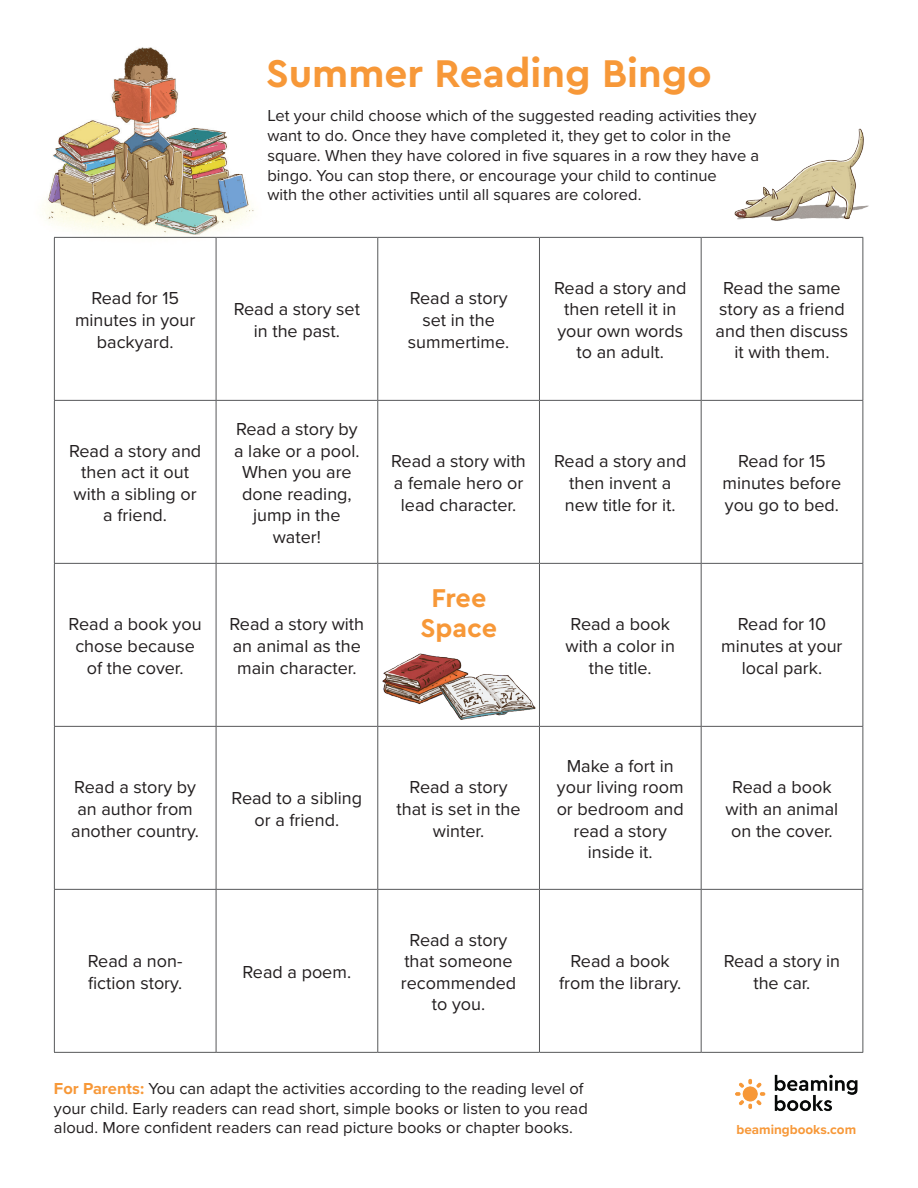
<style>
.page{position:relative;width:918px;height:1188px;background:#fff}
.page>*{position:absolute;margin:0;border:0;box-sizing:border-box;transform-origin:0 0}
.t1{font:700 40.5px "Cera PRO";color:#f79838}
.t2{font:700 27px/30px "Cera PRO";color:#f79838;text-align:center}
.t3{font:18px/21.6px "Proxima Nova";color:#231f20;text-align:center}
.t4{font:16.5px/19.8px "Proxima Nova";color:#231f20}
.t5{font:700 13.5px "Proxima Nova";color:#f79838}
.s1{font-weight:700;color:#f79838}
</style>
<div class="page">
<img style="left:42px;top:47px;width:220px;height:200px">
<hr style="left:54px;top:237px;width:162px;height:1px;background:#57585a">
<hr style="left:54px;top:238px;width:1px;height:162px;background:#57585a">
<hr style="left:216px;top:237px;width:162px;height:1px;background:#57585a">
<hr style="left:216px;top:238px;width:1px;height:162px;background:#57585a">
<hr style="left:378px;top:237px;width:161px;height:1px;background:#57585a">
<hr style="left:377px;top:238px;width:1px;height:162px;background:#57585a">
<hr style="left:539px;top:237px;width:162px;height:1px;background:#57585a">
<hr style="left:539px;top:238px;width:1px;height:162px;background:#57585a">
<hr style="left:701px;top:237px;width:162px;height:1px;background:#57585a">
<hr style="left:701px;top:238px;width:1px;height:162px;background:#57585a">
<hr style="left:862px;top:238px;width:1px;height:162px;background:#57585a">
<hr style="left:54px;top:400px;width:162px;height:1px;background:#57585a">
<hr style="left:54px;top:401px;width:1px;height:162px;background:#57585a">
<hr style="left:216px;top:400px;width:162px;height:1px;background:#57585a">
<hr style="left:216px;top:401px;width:1px;height:162px;background:#57585a">
<hr style="left:378px;top:400px;width:161px;height:1px;background:#57585a">
<hr style="left:377px;top:401px;width:1px;height:162px;background:#57585a">
<hr style="left:539px;top:400px;width:162px;height:1px;background:#57585a">
<hr style="left:539px;top:401px;width:1px;height:162px;background:#57585a">
<hr style="left:701px;top:400px;width:162px;height:1px;background:#57585a">
<hr style="left:701px;top:401px;width:1px;height:162px;background:#57585a">
<hr style="left:862px;top:401px;width:1px;height:162px;background:#57585a">
<hr style="left:54px;top:563px;width:162px;height:1px;background:#57585a">
<hr style="left:54px;top:564px;width:1px;height:162px;background:#57585a">
<hr style="left:216px;top:563px;width:162px;height:1px;background:#57585a">
<hr style="left:216px;top:564px;width:1px;height:162px;background:#57585a">
<hr style="left:378px;top:563px;width:161px;height:1px;background:#57585a">
<hr style="left:377px;top:564px;width:1px;height:162px;background:#57585a">
<hr style="left:539px;top:563px;width:162px;height:1px;background:#57585a">
<hr style="left:539px;top:564px;width:1px;height:162px;background:#57585a">
<hr style="left:701px;top:563px;width:162px;height:1px;background:#57585a">
<hr style="left:701px;top:564px;width:1px;height:162px;background:#57585a">
<hr style="left:862px;top:564px;width:1px;height:162px;background:#57585a">
<hr style="left:54px;top:726px;width:162px;height:1px;background:#57585a">
<hr style="left:54px;top:727px;width:1px;height:162px;background:#57585a">
<hr style="left:216px;top:726px;width:162px;height:1px;background:#57585a">
<hr style="left:216px;top:727px;width:1px;height:162px;background:#57585a">
<hr style="left:378px;top:726px;width:161px;height:1px;background:#57585a">
<hr style="left:377px;top:727px;width:1px;height:162px;background:#57585a">
<hr style="left:539px;top:726px;width:162px;height:1px;background:#57585a">
<hr style="left:539px;top:727px;width:1px;height:162px;background:#57585a">
<hr style="left:701px;top:726px;width:162px;height:1px;background:#57585a">
<hr style="left:701px;top:727px;width:1px;height:162px;background:#57585a">
<hr style="left:862px;top:727px;width:1px;height:162px;background:#57585a">
<hr style="left:54px;top:889px;width:162px;height:1px;background:#57585a">
<hr style="left:54px;top:890px;width:1px;height:162px;background:#57585a">
<hr style="left:216px;top:889px;width:162px;height:1px;background:#57585a">
<hr style="left:216px;top:890px;width:1px;height:162px;background:#57585a">
<hr style="left:378px;top:889px;width:161px;height:1px;background:#57585a">
<hr style="left:377px;top:890px;width:1px;height:162px;background:#57585a">
<hr style="left:539px;top:889px;width:162px;height:1px;background:#57585a">
<hr style="left:539px;top:890px;width:1px;height:162px;background:#57585a">
<hr style="left:701px;top:889px;width:162px;height:1px;background:#57585a">
<hr style="left:701px;top:890px;width:1px;height:162px;background:#57585a">
<hr style="left:862px;top:890px;width:1px;height:162px;background:#57585a">
<hr style="left:54px;top:1052px;width:162px;height:1px;background:#57585a">
<hr style="left:216px;top:1052px;width:162px;height:1px;background:#57585a">
<hr style="left:378px;top:1052px;width:161px;height:1px;background:#57585a">
<hr style="left:539px;top:1052px;width:162px;height:1px;background:#57585a">
<hr style="left:701px;top:1052px;width:162px;height:1px;background:#57585a">
<img style="left:735px;top:1074px;width:123px;height:38px">
<img style="left:727px;top:128px;width:142px;height:110px">
<img style="left:383px;top:654px;width:82px;height:51px">
<img style="left:437px;top:672px;width:99px;height:48px">
<h1 class="t1" style="left:266px;top:46px;width:447px">Summer Reading Bingo</h1>
<p class="t4" style="left:267px;top:105px;width:493px">Let your child choose which of the suggested reading activities they want to do. Once they have completed it, they get to color in the square. When they have colored in five squares in a row they have a bingo. You can stop there, or encourage your child to continue<br>with the other activities until all squares are colored.</p>
<p class="t3" style="left:75px;top:287px;width:122px">Read for 15 minutes in your backyard.</p>
<p class="t3" style="left:234px;top:298px;width:128px">Read a story set in the past.</p>
<p class="t3" style="left:408px;top:287px;width:103px">Read a story set in the summertime.</p>
<p class="t3" style="left:554px;top:276px;width:134px">Read a story and then retell it in your own words to an adult.</p>
<p class="t3" style="left:716px;top:276px;width:134px">Read the same story as a friend and then discuss it with them.</p>
<p class="t3" style="left:69px;top:439px;width:134px">Read a story and then act it out with a sibling or a friend.</p>
<p class="t3" style="left:234px;top:417px;width:127px">Read a story by a lake or a pool.<br>When you are done reading, jump in the water!</p>
<p class="t3" style="left:391px;top:450px;width:136px">Read a story with a female hero or lead character.</p>
<p class="t3" style="left:554px;top:450px;width:134px">Read a story and then invent a new title for it.</p>
<p class="t3" style="left:723px;top:450px;width:120px">Read for 15 minutes before you go to bed.</p>
<h2 class="t2" style="left:420px;top:581px;width:78px">Free<br>Space</h2>
<p class="t3" style="left:69px;top:613px;width:135px">Read a book you chose because of the cover.</p>
<p class="t3" style="left:230px;top:613px;width:136px;text-align:left">Read a story with an animal as the main character.</p>
<p class="t3" style="left:566px;top:613px;width:111px">Read a book with a color in the title.</p>
<p class="t3" style="left:721px;top:613px;width:123px">Read for 10 minutes at your local park.</p>
<p class="t3" style="left:71px;top:776px;width:129px">Read a story by an author from another country.</p>
<p class="t3" style="left:232px;top:787px;width:132px">Read to a sibling or a friend.</p>
<p class="t3" style="left:397px;top:776px;width:126px">Read a story that is set in the winter.</p>
<p class="t3" style="left:88px;top:950px;width:96px;text-align:left">Read a non&shy;fiction story.</p>
<p class="t3" style="left:243px;top:960px;width:110px">Read a poem.</p>
<p class="t3" style="left:401px;top:928px;width:117px">Read a story that someone recommended to you.</p>
<p class="t3" style="left:557px;top:754px;width:129px">Make a fort in your living room or bedroom and read a story inside it.</p>
<p class="t3" style="left:726px;top:776px;width:114px">Read a book with an animal on the cover.</p>
<p class="t3" style="left:559px;top:950px;width:124px">Read a book from the library.</p>
<p class="t3" style="left:724px;top:950px;width:118px">Read a story in the car.</p>
<p class="t4" style="left:54px;top:1078px;width:535px"><span class="s1">For Parents:</span> You can adapt the activities according to the reading level of your child. Early readers can read short, simple books or listen to you read aloud. More confident readers can read picture books or chapter books.</p>
<p class="t5" style="left:737px;top:1120px;width:121px">beamingbooks.com</p>
</div>
